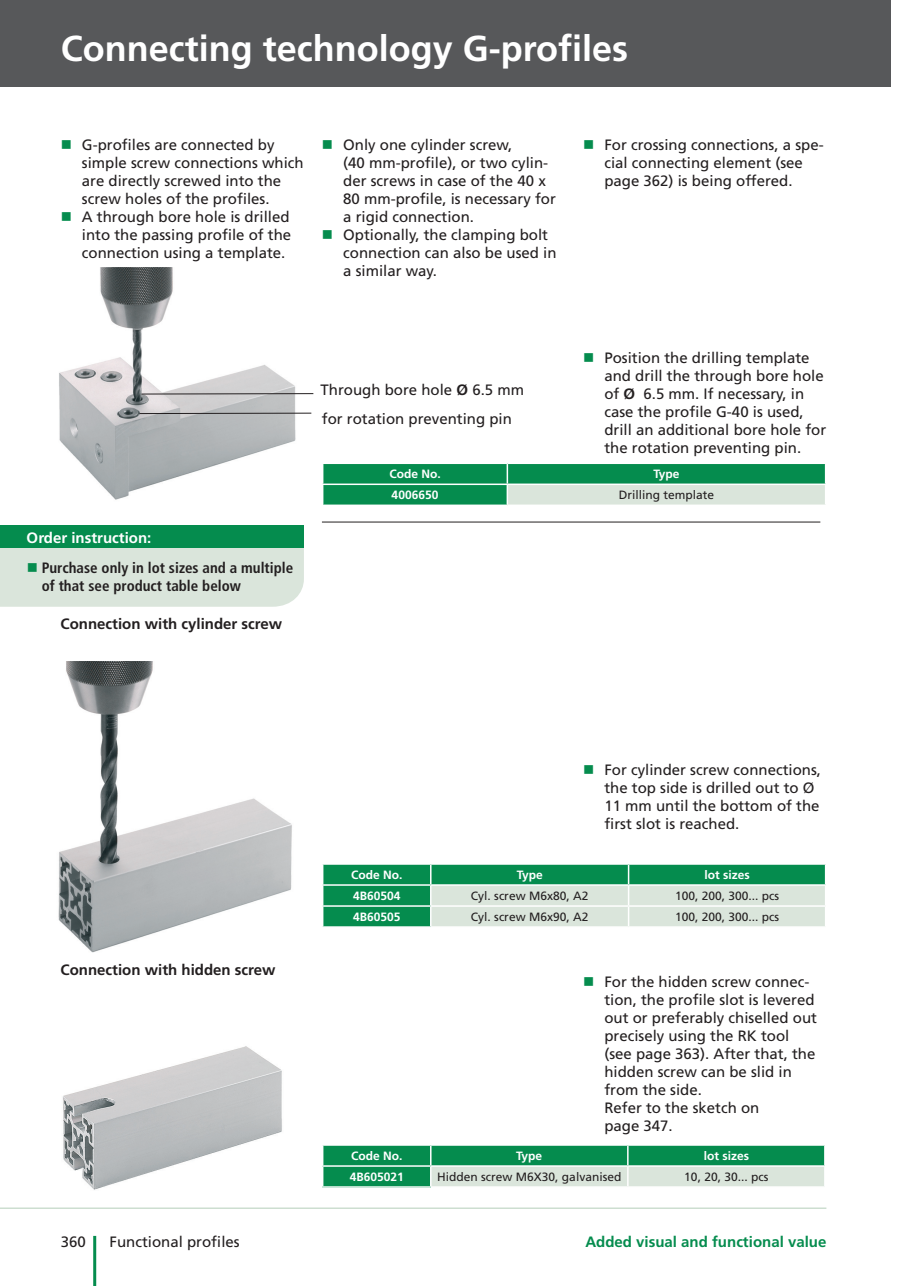
<style>
.page{position:relative;width:901px;height:1286px;background:#fff}
.page>*{position:absolute;margin:0;border:0;box-sizing:border-box;transform-origin:0 0}
.t1{font:700 36px "Frutiger";color:#fff}
.t2{font:15px/18px "Frutiger";color:#231f20}
.t3{font:700 condensed 15px/18px "Frutiger";color:#231f20}
.t4{font:700 15px "Frutiger";color:#231f20}
.t5{font:700 15px "Frutiger";color:#058c4e}
.t6{font:700 15px "Frutiger";color:#fff}
.t7{font:12px "Frutiger";color:#231f20}
.t8{font:700 12px "Frutiger";color:#fff}
.s1{font-weight:700}
</style>
<div class="page">
<hr style="left:93px;top:1235px;width:3px;height:50px;background:#058c4e">
<hr style="left:0;top:1207px;width:826px;height:1px;background:#cdded0">
<div style="left:0;top:0;width:891px;height:87px;background:#57585a"></div>
<svg style="left:322px;top:463px;width:504px;height:41px;background:#54ad83"></svg>
<svg style="left:322px;top:1145px;width:503px;height:41px;background:#62b38c"></svg>
<img style="left:59px;top:267px;width:241px;height:233px">
<img style="left:58px;top:661px;width:234px;height:292px">
<img style="left:62px;top:1046px;width:220px;height:144px">
<hr style="left:141px;top:393px;width:172px;height:1px;background:#231f20">
<hr style="left:139px;top:413px;width:172px;height:1px;background:#231f20">
<svg style="left:322px;top:864px;width:504px;height:63px;background:#7fbf9f"></svg>
<hr style="left:431px;top:926px;width:197px;height:1px;background:#fff">
<hr style="left:628px;top:926px;width:198px;height:1px;background:#fff">
<hr style="left:322px;top:521px;width:498px;height:1px;background:#231f20">
<div style="left:0;top:526px;width:304px;height:22px;background:#058c4e"></div>
<div style="left:0;top:548px;width:304px;height:58px;background:#dae5db"></div>
<h1 class="t1" style="left:61px;top:27px;width:569px">Connecting technology G-profiles</h1>
<p class="t2" style="left:82px;top:135px;width:223px">G-profiles are connected by simple screw connections which are directly screwed into the screw holes of the profiles.<br>A through bore hole is drilled into the passing profile of the connection using a template.</p>
<p class="t2" style="left:343px;top:135px;width:215px">Only one cylinder screw,<br>(40 mm-profile), or two cylin&shy;der screws in case of the 40 x<br>80 mm-profile, is necessary for a rigid connection.<br>Optionally, the clamping bolt connection can also be used in a similar way.</p>
<p class="t2" style="left:604px;top:135px;width:221px">For crossing connections, a spe&shy;cial connecting element (see page 362) is being offered.</p>
<p class="t6" style="left:27px;top:528px;width:126px">Order instruction:</p>
<p class="t3" style="left:42px;top:559px;width:253px">Purchase only in lot sizes and a multiple of that see product table below</p>
<p class="t4" style="left:61px;top:614px;width:223px">Connection with cylinder screw</p>
<p class="t2" style="left:320px;top:380px;width:205px">Through bore hole <span class="s1">Ø</span> 6.5 mm</p>
<p class="t2" style="left:322px;top:410px;width:192px">for rotation preventing pin</p>
<p class="t2" style="left:604px;top:349px;width:223px">Position the drilling template and drill the through bore hole of <span class="s1">Ø</span> 6.5 mm. If necessary, in case the profile G-40 is used, drill an additional bore hole for the rotation preventing pin.</p>
<p class="t8" style="left:389px;top:467px;width:53px">Code No.</p>
<p class="t8" style="left:653px;top:467px;width:28px">Type</p>
<p class="t8" style="left:391px;top:488px;width:48px">4006650</p>
<p class="t7" style="left:619px;top:488px;width:97px">Drilling template</p>
<p class="t4" style="left:61px;top:960px;width:216px">Connection with hidden screw</p>
<p class="t2" style="left:604px;top:760px;width:218px">For cylinder screw connections, the top side is drilled out to Ø<br>11 mm until the bottom of the first slot is reached.</p>
<p class="t8" style="left:351px;top:867px;width:53px">Code No.</p>
<p class="t8" style="left:516px;top:867px;width:28px">Type</p>
<p class="t8" style="left:704px;top:867px;width:47px">lot sizes</p>
<p class="t8" style="left:353px;top:888px;width:49px">4B60504</p>
<p class="t7" style="left:471px;top:888px;width:119px">Cyl. screw M6x80, A2</p>
<p class="t7" style="left:675px;top:888px;width:106px">100, 200, 300... pcs</p>
<p class="t8" style="left:353px;top:909px;width:49px">4B60505</p>
<p class="t7" style="left:471px;top:909px;width:119px">Cyl. screw M6x90, A2</p>
<p class="t7" style="left:675px;top:909px;width:106px">100, 200, 300... pcs</p>
<p class="t2" style="left:604px;top:972px;width:214px">For the hidden screw connec&shy;tion, the profile slot is levered out or preferably chiselled out precisely using the RK tool (see page 363). After that, the hidden screw can be slid in from the side.<br>Refer to the sketch on<br>page 347.</p>
<p class="t8" style="left:351px;top:1148px;width:53px">Code No.</p>
<p class="t8" style="left:516px;top:1148px;width:28px">Type</p>
<p class="t8" style="left:703px;top:1148px;width:47px">lot sizes</p>
<p class="t8" style="left:350px;top:1169px;width:56px">4B605021</p>
<p class="t7" style="left:437px;top:1169px;width:186px">Hidden screw M6X30, galvanised</p>
<p class="t7" style="left:684px;top:1169px;width:86px">10, 20, 30... pcs</p>
<p class="t2" style="left:61px;top:1232px;width:27px">360</p>
<p class="t2" style="left:110px;top:1232px;width:132px">Functional profiles</p>
<p class="t5" style="left:585px;top:1233px;width:242px">Added visual and functional value</p>
</div>
